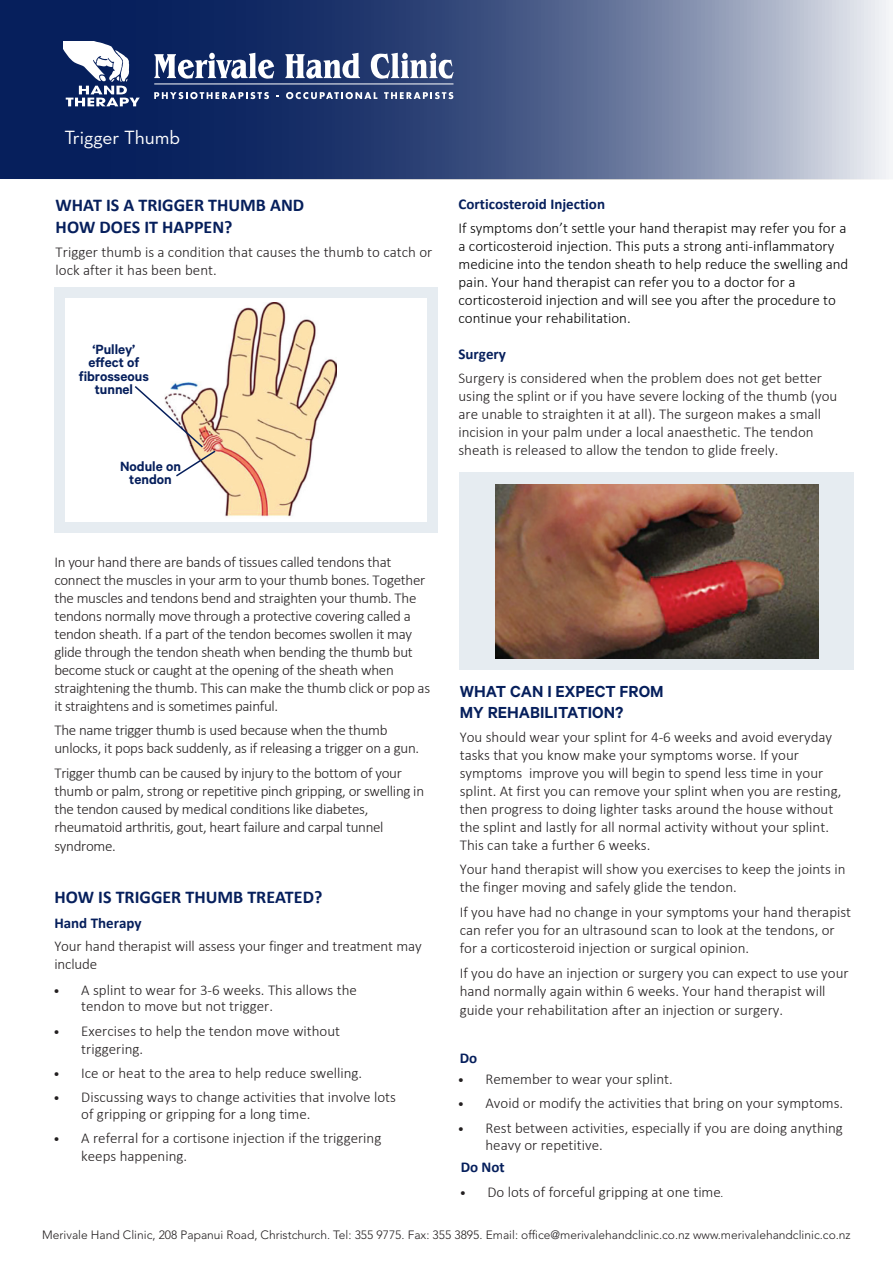
<style>
.page{position:relative;width:893px;height:1263px;background:#fff}
.page>*{position:absolute;margin:0;border:0;box-sizing:border-box;transform-origin:0 0}
.t1{font:19.5px "Neutra Text";letter-spacing:-.005em;color:#fff}
.t2{font:700 18px/22px "Calibri";color:#061f5c}
.t3{font:600 18px/21.6px "Calibre";color:#061f5c}
.t4{font:300 15px/18px "Calibri";color:#231f20}
.t5{font:300 15px/18px "Calibri";letter-spacing:-.02em;color:#231f20}
.t6{font:300 15px/18px "Calibri";color:#000}
.t7{font:600 15px/13.5px "Calibre";color:#061f5c;text-align:center}
.t8{font:700 15px "Calibri";color:#061f5c}
.t9{font:300 12px "Avenir";color:#231f20}
.s1{font-weight:700;color:#061f5c}
.s2{font-family:"Calibre"}
</style>
<div class="page">
<svg style="left:0;top:0;width:889px;height:180px;background:#51628c"></svg>
<hr style="left:154px;top:84px;width:299px;height:1px;background:#fff">
<svg style="left:64px;top:41px;width:76px;height:65px"></svg>
<svg style="left:154px;top:92px;width:115px;height:7px"></svg>
<svg style="left:286px;top:92px;width:91px;height:7px"></svg>
<svg style="left:384px;top:92px;width:69px;height:7px"></svg>
<svg style="left:154px;top:53px;width:120px;height:26px"></svg>
<svg style="left:285px;top:53px;width:75px;height:26px"></svg>
<svg style="left:371px;top:53px;width:83px;height:26px"></svg>
<div style="left:54px;top:287px;width:383px;height:246px;background:#e6ecf1"></div>
<div style="left:459px;top:473px;width:394px;height:197px;background:#e6ecf1"></div>
<div style="left:65px;top:298px;width:361px;height:224px;background:#fff"></div>
<img style="left:172px;top:303px;width:164px;height:214px">
<img style="left:495px;top:484px;width:324px;height:174px">
<img style="left:134px;top:384px;width:83px;height:94px">
<p class="t1" style="left:64px;top:125px;width:117px">Trigger Thumb</p>
<p class="t2" style="left:56px;top:194px;width:250px">WHAT IS A TRIGGER THUMB AND<br>HOW DOES IT HAPPEN?</p>
<p class="t4" style="left:56px;top:243px;width:378px">Trigger thumb is a condition that causes the thumb to catch or lock after it has been bent.</p>
<p class="t7" style="left:79px;top:342px;width:72px">‘Pulley’ effect of fibrosseous tunnel</p>
<p class="t7" style="left:120px;top:459px;width:62px">Nodule on tendon</p>
<p class="t6" style="left:458px;top:192px;width:389px;line-height:23.7px"><span class="s1">Corticosteroid Injection<br></span>If symptoms don’t settle your hand therapist may refer you for a</p>
<p class="t6" style="left:458px;top:237px;width:391px">a corticosteroid injection. This puts a strong anti-inflammatory medicine into the tendon sheath to help reduce the swelling and pain. Your hand therapist can refer you to a doctor for a corticosteroid injection and will see you after the procedure to continue your rehabilitation.</p>
<p class="t4" style="left:458px;top:343px;width:365px;line-height:23.4px"><span class="s1">Surgery<br></span>Surgery is considered when the problem does not get better</p>
<p class="t4" style="left:458px;top:387px;width:380px">using the splint or if you have severe locking of the thumb (you are unable to straighten it at all). The surgeon makes a small incision in your palm under a local anaesthetic. The tendon sheath is released to allow the tendon to glide freely.</p>
<p class="t5" style="left:54px;top:553px;width:377px">In your hand there are bands of tissues called tendons that connect the muscles in your arm to your thumb bones. Together the muscles and tendons bend and straighten your thumb. The tendons normally move through a protective covering called a tendon sheath. If a part of the tendon becomes swollen it may glide through the tendon sheath when bending the thumb but become stuck or caught at the opening of the sheath when straightening the thumb. This can make the thumb click or pop as it straightens and is sometimes painful.</p>
<p class="t5" style="left:54px;top:721px;width:366px">The name trigger thumb is used because when the thumb unlocks, it pops back suddenly, as if releasing a trigger on a gun.</p>
<p class="t5" style="left:54px;top:763px;width:371px">Trigger thumb can be caused by injury to the bottom of your thumb or palm, strong or repetitive pinch gripping, or swelling in the tendon caused by medical conditions like diabetes, rheumatoid arthritis, gout, heart failure and carpal tunnel syndrome.</p>
<p class="t2" style="left:54px;top:886px;width:269px">HOW IS TRIGGER THUMB TREATED?</p>
<p class="t4" style="left:54px;top:911px;width:369px;line-height:23.4px"><span class="s1">Hand Therapy<br></span>Your hand therapist will assess your finger and treatment may</p>
<p class="t4" style="left:54px;top:955px;width:44px">include</p>
<p class="t4" style="left:81px;top:981px;width:277px;line-height:16.6px;text-indent:-27px"><span class="s2">•</span> A splint to wear for 3-6 weeks. This allows the tendon to move but not trigger.</p>
<p class="t4" style="left:81px;top:1021px;width:260px;text-indent:-27px"><span class="s2">•</span> Exercises to help the tendon move without triggering.</p>
<p class="t4" style="left:54px;top:1064px;width:309px"><span class="s2">•</span> Ice or heat to the area to help reduce swelling.</p>
<p class="t4" style="left:81px;top:1089px;width:316px;line-height:16.6px;text-indent:-27px"><span class="s2">•</span> Discussing ways to change activities that involve lots of gripping or gripping for a long time.</p>
<p class="t4" style="left:81px;top:1130px;width:302px;line-height:17.4px;text-indent:-27px"><span class="s2">•</span> A referral for a cortisone injection if the triggering keeps happening.</p>
<p class="t3" style="left:460px;top:680px;width:205px">WHAT CAN I EXPECT FROM<br>MY REHABILITATION?</p>
<p class="t4" style="left:460px;top:728px;width:383px">You should wear your splint for 4-6 weeks and avoid everyday tasks that you know make your symptoms worse. If your symptoms improve you will begin to spend less time in your splint. At first you can remove your splint when you are resting, then progress to doing lighter tasks around the house without the splint and lastly for all normal activity without your splint.<br>This can take a further 6 weeks.</p>
<p class="t4" style="left:460px;top:860px;width:387px">Your hand therapist will show you exercises to keep the joints in the finger moving and safely glide the tendon.</p>
<p class="t4" style="left:460px;top:902px;width:393px">If you have had no change in your symptoms your hand therapist can refer you for an ultrasound scan to look at the tendons, or for a corticosteroid injection or surgical opinion.</p>
<p class="t4" style="left:460px;top:964px;width:390px;line-height:18.5px">If you do have an injection or surgery you can expect to use your hand normally again within 6 weeks. Your hand therapist will guide your rehabilitation after an injection or surgery.</p>
<p class="t8" style="left:460px;top:1048px;width:19px">Do</p>
<p class="t4" style="left:458px;top:1069px;width:216px"><span class="s2">•</span> Remember to wear your splint.</p>
<p class="t4" style="left:458px;top:1094px;width:386px"><span class="s2">•</span> Avoid or modify the activities that bring on your symptoms.</p>
<p class="t4" style="left:485px;top:1118px;width:359px;text-indent:-27px"><span class="s2">•</span> Rest between activities, especially if you are doing anything heavy or repetitive.</p>
<p class="t8" style="left:461px;top:1156px;width:46px">Do Not</p>
<p class="t4" style="left:460px;top:1182px;width:264px"><span class="s2">•</span> Do lots of forceful gripping at one time<span class="s2">.</span></p>
<p class="t9" style="left:42px;top:1227px;width:810px">Merivale Hand Clinic, 208 Papanui Road, Christchurch. Tel: 355 9775. Fax: 355 3895. Email: office@merivalehandclinic.co.nz www.merivalehandclinic.co.nz</p>
</div>
